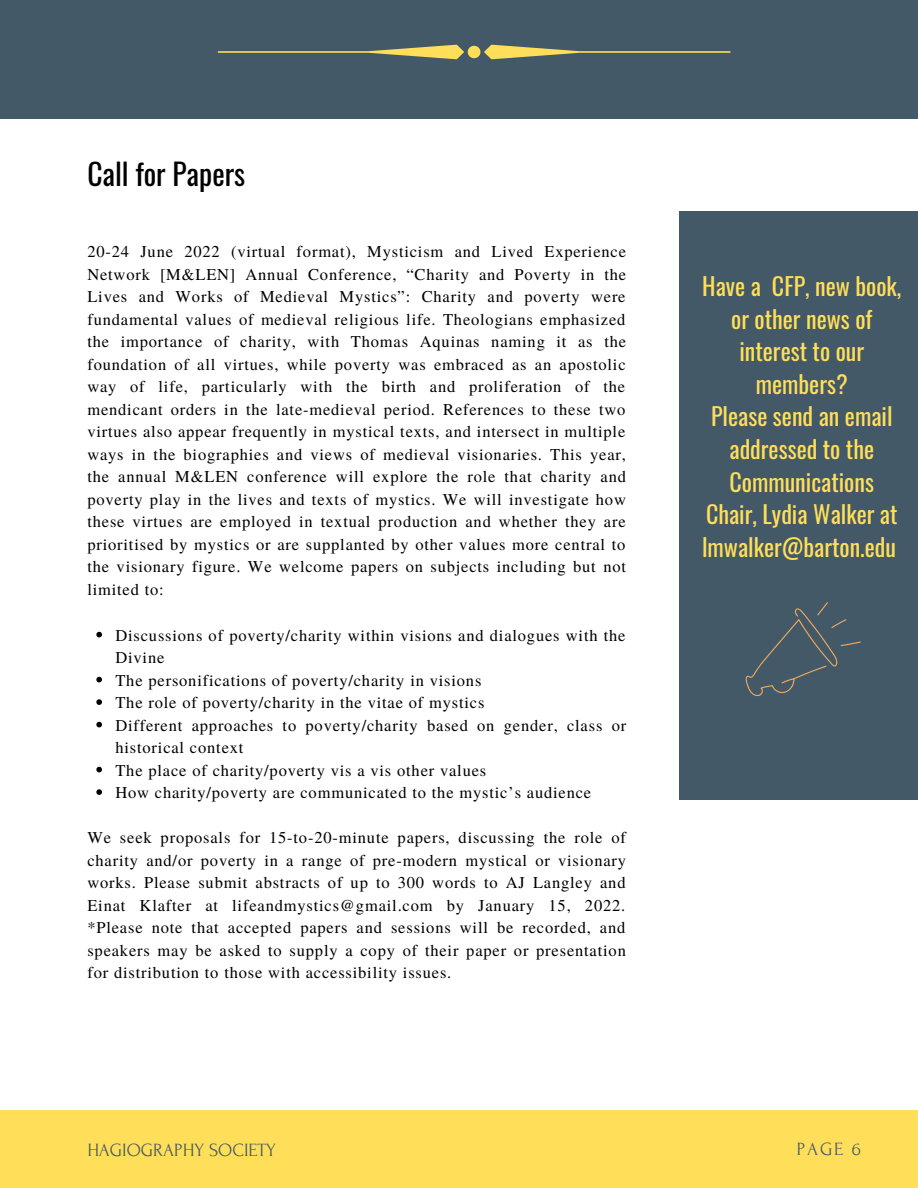
<style>
.page{position:relative;width:918px;height:1188px;background:#fff}
.page>*{position:absolute;margin:0;border:0;box-sizing:border-box;transform-origin:0 0}
.t1{font:29.4px "Oswald";color:#000}
.t2{font:24px/32.7px "Oswald";color:#ffde59;text-align:center}
.t3{font:18.6px "Forum";color:#435967}
.t4{font:16.5px/22.5px "Te X Gyre Termes";letter-spacing:.05em;color:#000;text-align:justify}
</style>
<div class="page">
<div style="left:0;top:1110px;width:918px;height:78px;background:#ffde59"></div>
<div style="left:0;top:0;width:918px;height:119px;background:#435967"></div>
<svg style="left:218px;top:45px;width:513px;height:14px"></svg>
<div style="left:679px;top:211px;width:239px;height:589px;background:#435967"></div>
<svg style="left:746px;top:602px;width:115px;height:95px"></svg>
<svg style="left:96px;top:632px;width:6px;height:5px"></svg>
<svg style="left:96px;top:677px;width:6px;height:5px"></svg>
<svg style="left:96px;top:699px;width:6px;height:6px"></svg>
<svg style="left:96px;top:722px;width:6px;height:5px"></svg>
<svg style="left:96px;top:767px;width:6px;height:5px"></svg>
<svg style="left:96px;top:789px;width:6px;height:6px"></svg>
<h1 class="t1" style="left:87px;top:151px;width:159px">Call for Papers</h1>
<p class="t4" style="left:87px;top:240px;width:540px">20-24 June 2022 (virtual format), Mysticism and Lived Experience Network [M&amp;LEN] Annual Conference, “Charity and Poverty in the Lives and Works of Medieval Mystics”: Charity and poverty were fundamental values of medieval religious life. Theologians emphasized the importance of charity, with Thomas Aquinas naming it as the foundation of all virtues, while poverty was embraced as an apostolic way of life, particularly with the birth and proliferation of the mendicant orders in the late-medieval period. References to these two virtues also appear frequently in mystical texts, and intersect in multiple ways in the biographies and views of medieval visionaries. This year, the annual M&amp;LEN conference will explore the role that charity and poverty play in the lives and texts of mystics. We will investigate how these virtues are employed in textual production and whether they are prioritised by mystics or are supplanted by other values more central to the visionary figure. We welcome papers on subjects including but not limited to:</p>
<p class="t4" style="left:115px;top:623px;width:512px;text-align:left">Discussions of poverty/charity within visions and dialogues with the Divine<br>The personifications of poverty/charity in visions<br>The role of poverty/charity in the vitae of mystics<br>Different approaches to poverty/charity based on gender, class or historical context<br>The place of charity/poverty vis a vis other values<br>How charity/poverty are communicated to the mystic’s audience</p>
<p class="t4" style="left:87px;top:826px;width:540px">We seek proposals for 15-to-20-minute papers, discussing the role of charity and/or poverty in a range of pre-modern mystical or visionary works. Please submit abstracts of up to 300 words to AJ Langley and Einat Klafter at lifeandmystics@gmail.com by January 15, 2022. *Please note that accepted papers and sessions will be recorded, and speakers may be asked to supply a copy of their paper or presentation for distribution to those with accessibility issues.</p>
<h2 class="t2" style="left:702px;top:269px;width:201px">Have a CFP, new book, or other news of interest to our members?<br>Please send an email addressed to the<br>Communications<br>Chair, Lydia Walker at lmwalker@barton.edu</h2>
<p class="t3" style="left:87px;top:1140px;width:190px">HAGIOGRAPHY SOCIETY</p>
<p class="t3" style="left:797px;top:1139px;width:66px">PAGE 6</p>
</div>
